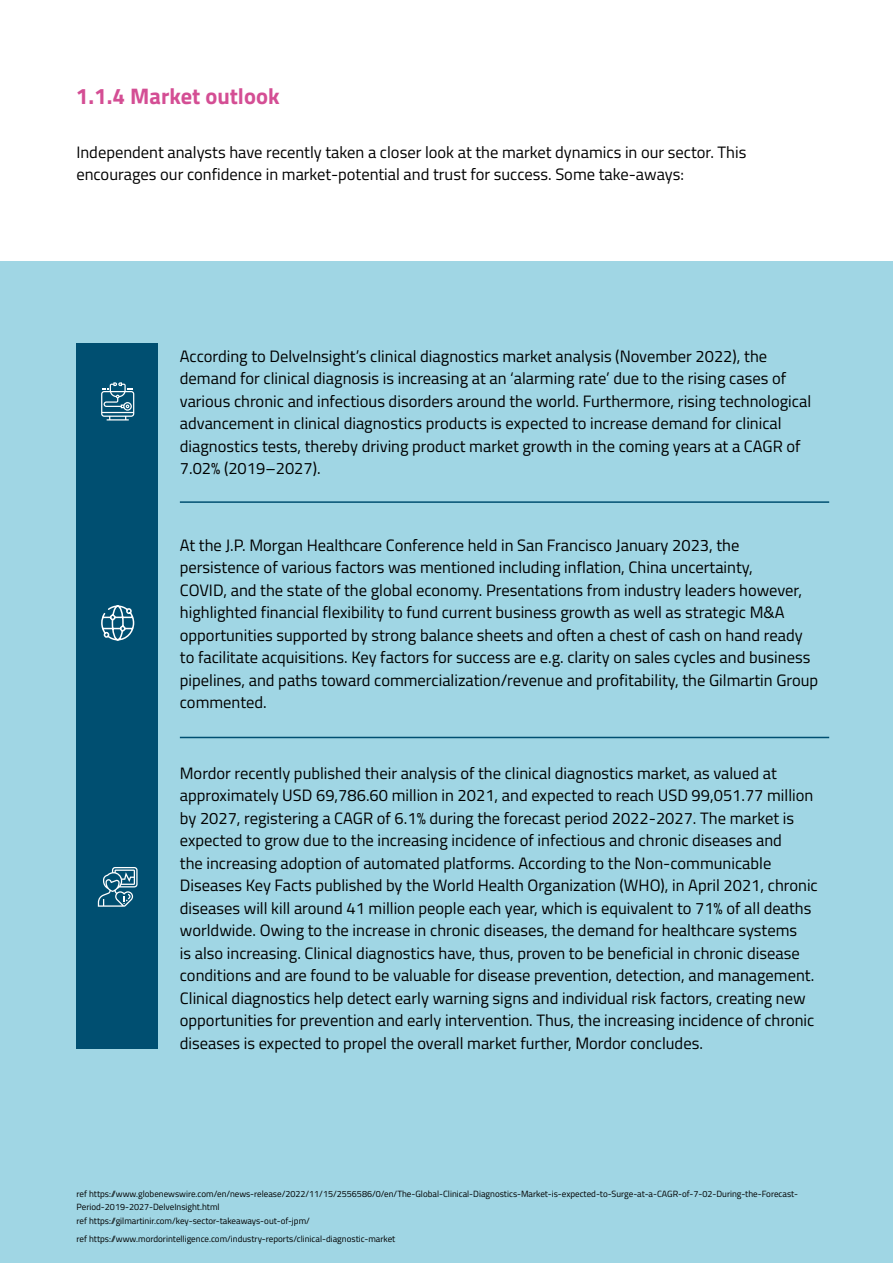
<style>
.page{position:relative;width:893px;height:1263px;background:#fff}
.page>*{position:absolute;margin:0;border:0;box-sizing:border-box;transform-origin:0 0}
.t1{font:700 22.5px "Titillium Web";color:#d44e94}
.t2{font:16.5px/22.5px "Titillium Web";color:#000}
.t3{font:9px/13.5px "Titillium Web";color:#000}
</style>
<div class="page">
<div style="left:0;top:261px;width:893px;height:1002px;background:#a0d6e4"></div>
<div style="left:77px;top:343px;width:81px;height:706px;background:#004f71"></div>
<hr style="left:180px;top:501px;width:649px;height:2px;background:#004f71">
<hr style="left:180px;top:737px;width:649px;height:1px;background:#004f71">
<svg style="left:101px;top:382px;width:33px;height:38px"></svg>
<svg style="left:101px;top:605px;width:34px;height:36px"></svg>
<svg style="left:98px;top:867px;width:40px;height:40px"></svg>
<h1 class="t1" style="left:76px;top:79px;width:205px">1.1.4 Market outlook</h1>
<p class="t2" style="left:76px;top:140px;width:672px">Independent analysts have recently taken a closer look at the market dynamics in our sector. This encourages our confidence in market-potential and trust for success. Some take-aways:</p>
<p class="t2" style="left:180px;top:344px;width:633px">According to DelveInsight’s clinical diagnostics market analysis (November 2022), the demand for clinical diagnosis is increasing at an ‘alarming rate’ due to the rising cases of various chronic and infectious disorders around the world. Furthermore, rising technological advancement in clinical diagnostics products is expected to increase demand for clinical diagnostics tests, thereby driving product market growth in the coming years at a CAGR of 7.02% (2019–2027).</p>
<p class="t2" style="left:180px;top:533px;width:640px">At the J.P. Morgan Healthcare Conference held in San Francisco January 2023, the persistence of various factors was mentioned including inflation, China uncertainty,<br>COVID, and the state of the global economy. Presentations from industry leaders however, highlighted financial flexibility to fund current business growth as well as strategic M&amp;A opportunities supported by strong balance sheets and often a chest of cash on hand ready to facilitate acquisitions. Key factors for success are e.g. clarity on sales cycles and business pipelines, and paths toward commercialization/revenue and profitability, the Gilmartin Group commented.</p>
<p class="t2" style="left:180px;top:761px;width:639px">Mordor recently published their analysis of the clinical diagnostics market, as valued at approximately USD 69,786.60 million in 2021, and expected to reach USD 99,051.77 million by 2027, registering a CAGR of 6.1% during the forecast period 2022-2027. The market is expected to grow due to the increasing incidence of infectious and chronic diseases and<br>the increasing adoption of automated platforms. According to the Non-communicable Diseases Key Facts published by the World Health Organization (WHO), in April 2021, chronic diseases will kill around 41 million people each year, which is equivalent to 71% of all deaths worldwide. Owing to the increase in chronic diseases, the demand for healthcare systems<br>is also increasing. Clinical diagnostics have, thus, proven to be beneficial in chronic disease conditions and are found to be valuable for disease prevention, detection, and management.<br>Clinical diagnostics help detect early warning signs and individual risk factors, creating new opportunities for prevention and early intervention. Thus, the increasing incidence of chronic diseases is expected to propel the overall market further, Mordor concludes.</p>
<p class="t3" style="left:77px;top:1186px;width:723px">ref https://www.globenewswire.com/en/news-release/2022/11/15/2556586/0/en/The-Global-Clinical-Diagnostics-Market-is-expected-to-Surge-at-a-CAGR-of-7-02-During-the-Forecast-<br>Period-2019-2027-DelveInsight.html<br>ref https://gilmartinir.com/key-sector-takeaways-out-of-jpm/</p>
<p class="t3" style="left:77px;top:1231px;width:320px">ref https://www.mordorintelligence.com/industry-reports/clinical-diagnostic-market</p>
</div>
